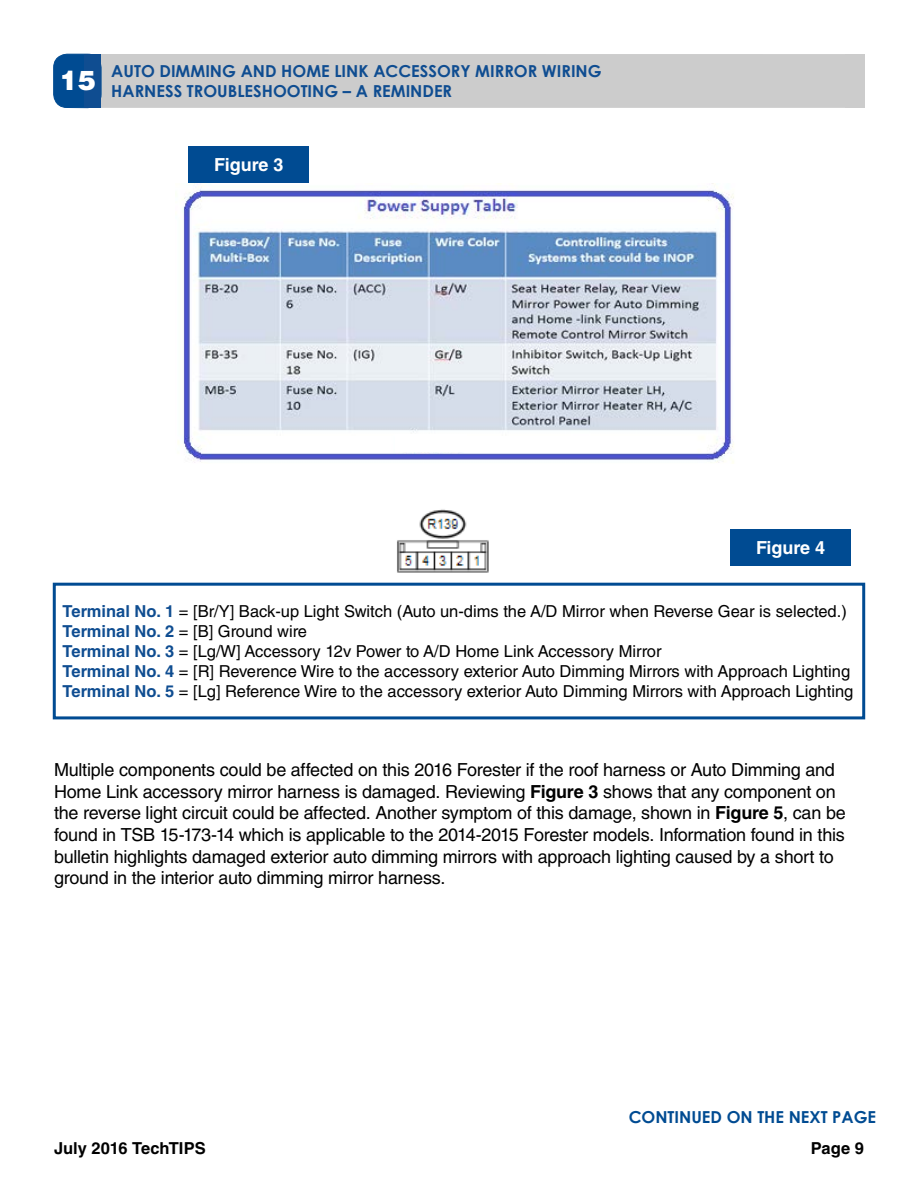
<style>
.page{position:relative;width:918px;height:1188px;background:#fff}
.page>*{position:absolute;margin:0;border:0;box-sizing:border-box;transform-origin:0 0}
.t1{font:18px/21.6px "Helvetica LT Std";letter-spacing:-.015em;color:#000}
.t2{font:700 18px "Helvetica LT Std";color:#fff}
.t3{font:16.5px/19.8px "Helvetica LT Std";color:#000}
.t4{font:700 16.5px/19.8px "Century Gothic";color:#0f4d91}
.t5{font:700 16.5px "Century Gothic";color:#004b92}
.t6{font:700 16.5px "Helvetica LT Std";color:#000}
.s1{font-weight:700;color:#0f4d91}
.s2{font-weight:700}
</style>
<div class="page">
<div style="left:54px;top:54px;width:811px;height:54px;background:#ccc;border-radius:14px"></div>
<div style="left:845px;top:54px;width:20px;height:54px;background:#ccc"></div>
<div style="left:54px;top:54px;width:47px;height:54px;background:#004b92;border-radius:14px"></div>
<div style="left:53px;top:54px;width:48px;height:54px;border:1px solid #004b92;border-radius:14px"></div>
<div style="left:84px;top:54px;width:17px;height:54px;background:#0f4d91"></div>
<div style="left:188px;top:147px;width:121px;height:36px;background:#004b92"></div>
<img style="left:178px;top:186px;width:556px;height:278px">
<div style="left:396px;top:434px;width:71px;height:18px;background:#fff"></div>
<img style="left:370px;top:509px;width:143px;height:74px">
<div style="left:730px;top:530px;width:121px;height:36px;background:#004b92"></div>
<div style="left:53px;top:583px;width:812px;height:136px;border:3px solid #004b92"></div>
<p class="t4" style="left:60px;top:60px;width:543px;text-indent:51px">AUTO DIMMING AND HOME LINK ACCESSORY MIRROR WIRING<br><sup>15</sup> HARNESS TROUBLESHOOTING – A REMINDER</p>
<p class="t2" style="left:214px;top:154px;width:71px">Figure 3</p>
<p class="t2" style="left:756px;top:537px;width:71px">Figure 4</p>
<p class="t3" style="left:63px;top:602px;width:792px"><span class="s1">Terminal No. 1</span> = [Br/Y] Back-up Light Switch (Auto un-dims the A/D Mirror when Reverse Gear is selected.)<br><span class="s1">Terminal No. 2</span> = [B] Ground wire<br><span class="s1">Terminal No. 3</span> = [Lg/W] Accessory 12v Power to A/D Home Link Accessory Mirror<br><span class="s1">Terminal No. 4</span> = [R] Reverence Wire to the accessory exterior Auto Dimming Mirrors with Approach Lighting <span class="s1">Terminal No. 5</span> = [Lg] Reference Wire to the accessory exterior Auto Dimming Mirrors with Approach Lighting</p>
<p class="t1" style="left:54px;top:759px;width:793px">Multiple components could be affected on this 2016 Forester if the roof harness or Auto Dimming and Home Link accessory mirror harness is damaged. Reviewing <span class="s2">Figure 3</span> shows that any component on the reverse light circuit could be affected. Another symptom of this damage, shown in <span class="s2">Figure 5</span>, can be found in TSB 15-173-14 which is applicable to the 2014-2015 Forester models. Information found in this bulletin highlights damaged exterior auto dimming mirrors with approach lighting caused by a short to ground in the interior auto dimming mirror harness.</p>
<p class="t5" style="left:629px;top:1104px;width:249px">CONTINUED ON THE NEXT PAGE</p>
<p class="t6" style="left:54px;top:1139px;width:153px">July 2016 TechTIPS</p>
<p class="t6" style="left:811px;top:1139px;width:55px">Page 9</p>
</div>
